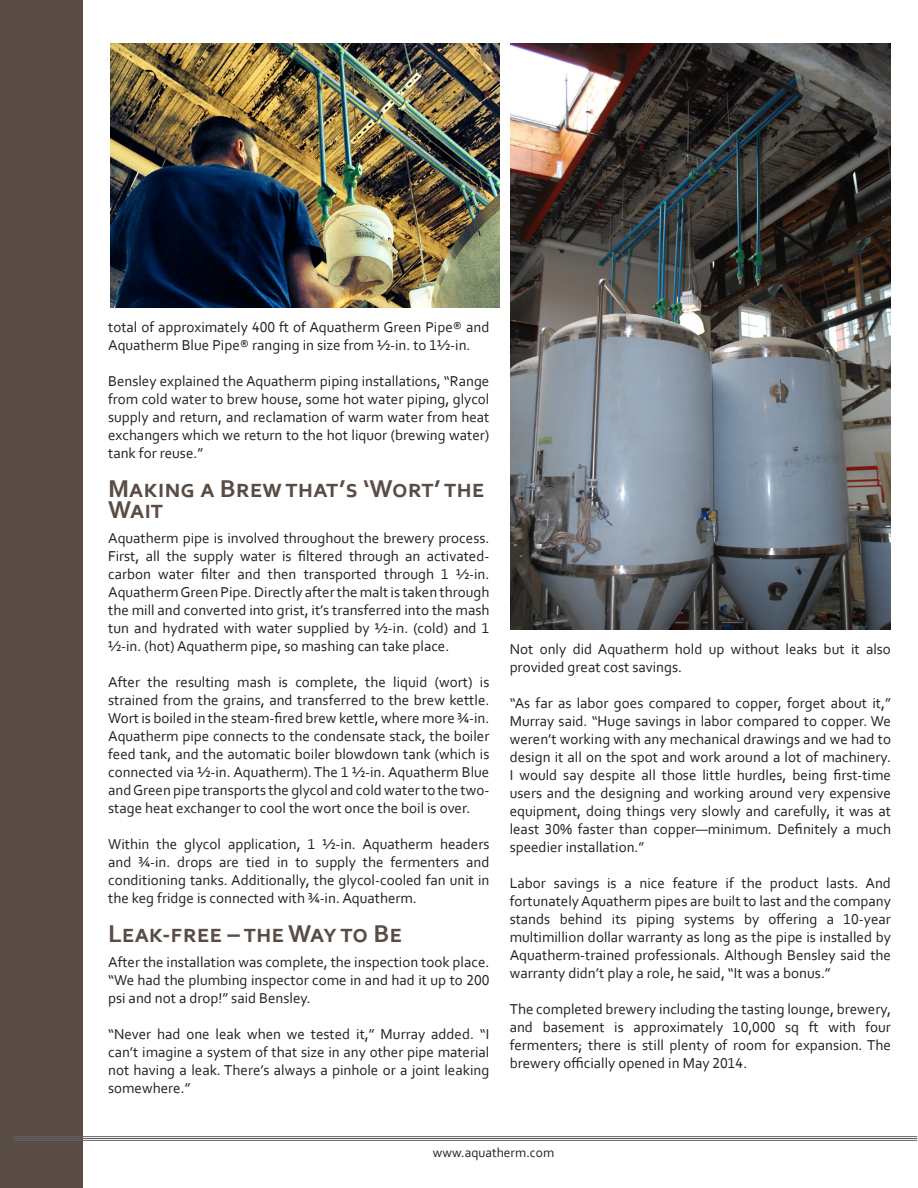
<style>
.page{position:relative;width:918px;height:1188px;background:#fff}
.page>*{position:absolute;margin:0;border:0;box-sizing:border-box;transform-origin:0 0}
.Section_Headings{font:700 25.5px/21px "Corbel";color:#594c44}
.main_content{font:15px/18px "Corbel";color:#231f20;text-align:justify}
.t1{font:13.5px "Corbel";color:#231f20}
</style>
<div class="page">
<div style="left:0;top:0;width:83px;height:1188px;background:#594c44"></div>
<hr style="left:13px;top:1136px;width:904px;height:1px;background:#636366">
<hr style="left:13px;top:1138px;width:904px;height:1px;background:#636366">
<hr style="left:13px;top:1140px;width:904px;height:1px;background:#636366">
<img style="left:111px;top:43px;width:389px;height:265px">
<img style="left:511px;top:43px;width:380px;height:587px">
<p class="main_content" style="left:108px;top:318px;width:383px">total of approximately 400 ft of Aquatherm Green Pipe® and<br>Aquatherm Blue Pipe® ranging in size from ½-in. to 1½-in.</p>
<p class="main_content" style="left:108px;top:372px;width:383px">Bensley explained the Aquatherm piping installations, “Range from cold water to brew house, some hot water piping, glycol supply and return, and reclamation of warm water from heat exchangers which we return to the hot liquor (brewing water) tank for reuse.”</p>
<p class="Section_Headings" style="left:108px;top:478px;width:378px">Making a Brew that’s ‘Wort’ the<br>Wait</p>
<p class="main_content" style="left:108px;top:529px;width:383px">Aquatherm pipe is involved throughout the brewery process.<br>First, all the supply water is filtered through an activated&shy;carbon water filter and then transported through 1 ½-in.<br>Aquatherm Green Pipe. Directly after the malt is taken through the mill and converted into grist, it’s transferred into the mash tun and hydrated with water supplied by ½-in. (cold) and 1 ½-in. (hot) Aquatherm pipe, so mashing can take place.</p>
<p class="main_content" style="left:108px;top:673px;width:383px">After the resulting mash is complete, the liquid (wort) is strained from the grains, and transferred to the brew kettle.<br>Wort is boiled in the steam-fired brew kettle, where more ¾-in.<br>Aquatherm pipe connects to the condensate stack, the boiler feed tank, and the automatic boiler blowdown tank (which is connected via ½-in. Aquatherm). The 1 ½-in. Aquatherm Blue and Green pipe transports the glycol and cold water to the two&shy;stage heat exchanger to cool the wort once the boil is over.</p>
<p class="main_content" style="left:108px;top:835px;width:383px">Within the glycol application, 1 ½-in. Aquatherm headers and ¾-in. drops are tied in to supply the fermenters and conditioning tanks. Additionally, the glycol-cooled fan unit in the keg fridge is connected with ¾-in. Aquatherm.</p>
<p class="Section_Headings" style="left:108px;top:923px;width:295px">Leak-free – the Way to Be</p>
<p class="main_content" style="left:108px;top:953px;width:383px">After the installation was complete, the inspection took place. “We had the plumbing inspector come in and had it up to 200 psi and not a drop!” said Bensley.</p>
<p class="main_content" style="left:108px;top:1025px;width:383px">“Never had one leak when we tested it,” Murray added. “I can’t imagine a system of that size in any other pipe material not having a leak. There’s always a pinhole or a joint leaking somewhere.”</p>
<p class="main_content" style="left:510px;top:640px;width:383px">Not only did Aquatherm hold up without leaks but it also provided great cost savings.</p>
<p class="main_content" style="left:510px;top:694px;width:383px">“As far as labor goes compared to copper, forget about it,” Murray said. “Huge savings in labor compared to copper. We weren’t working with any mechanical drawings and we had to design it all on the spot and work around a lot of machinery.<br>I would say despite all those little hurdles, being first-time users and the designing and working around very expensive equipment, doing things very slowly and carefully, it was at least 30% faster than copper—minimum. Definitely a much speedier installation.”</p>
<p class="main_content" style="left:510px;top:874px;width:383px">Labor savings is a nice feature if the product lasts. And fortunately Aquatherm pipes are built to last and the company stands behind its piping systems by offering a 10-year multimillion dollar warranty as long as the pipe is installed by Aquatherm-trained professionals. Although Bensley said the warranty didn’t play a role, he said, “It was a bonus.”</p>
<p class="main_content" style="left:510px;top:1000px;width:383px">The completed brewery including the tasting lounge, brewery, and basement is approximately 10,000 sq ft with four fermenters; there is still plenty of room for expansion. The brewery officially opened in May 2014.</p>
<p class="t1" style="left:433px;top:1144px;width:123px">www.aquatherm.com</p>
</div>
